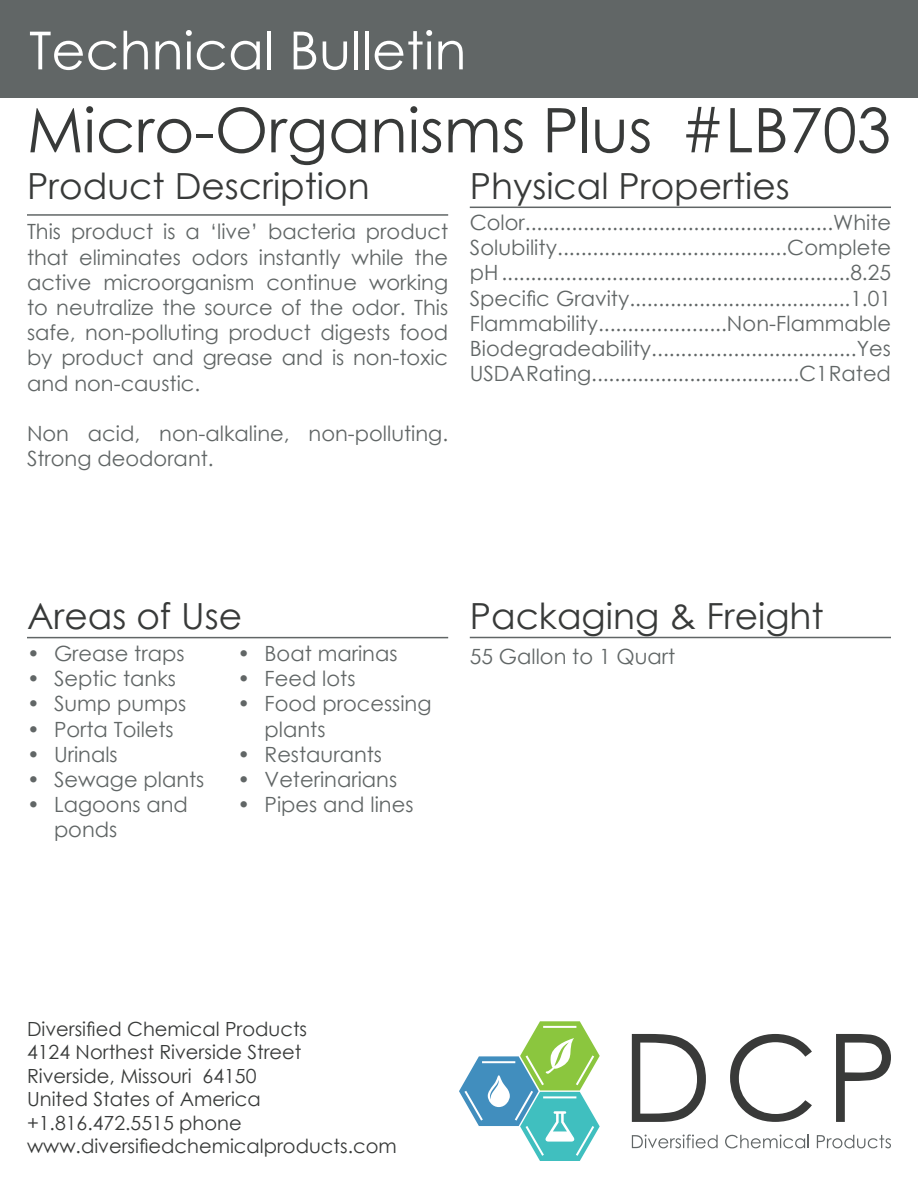
<style>
.page{position:relative;width:918px;height:1188px;background:#fff}
.page>*{position:absolute;margin:0;border:0;box-sizing:border-box;transform-origin:0 0}
.t1{font:61.5px "Century Gothic";color:#383a39}
.t2{font:52.5px "Century Gothic";color:#fff}
.t3{font:36px "Century Gothic";color:#383a39}
.t4{font:21px/25.2px "Century Gothic";color:#616666}
.t5{font:19.5px "Century Gothic";color:#383a39}
</style>
<div class="page">
<svg style="left:836px;top:1034px;width:55px;height:88px"></svg>
<svg style="left:730px;top:1034px;width:82px;height:88px"></svg>
<svg style="left:632px;top:1034px;width:74px;height:88px"></svg>
<svg style="left:632px;top:1135px;width:86px;height:13px"></svg>
<svg style="left:725px;top:1135px;width:84px;height:13px"></svg>
<svg style="left:817px;top:1135px;width:74px;height:13px"></svg>
<svg style="left:459px;top:1021px;width:141px;height:140px"></svg>
<div style="left:0;top:0;width:918px;height:97px;background:#616666"></div>
<hr style="left:27px;top:214px;width:421px;height:2px;background:#616666">
<hr style="left:27px;top:637px;width:421px;height:1px;background:#616666">
<hr style="left:470px;top:207px;width:421px;height:1px;background:#616666">
<hr style="left:470px;top:637px;width:421px;height:1px;background:#616666">
<p class="t2" style="left:29px;top:14px;width:439px">Technical Bulletin</p>
<p class="t1" style="left:27px;top:87px;width:627px">Micro-Organisms Plus</p>
<p class="t1" style="left:681px;top:87px;width:212px">#LB703</p>
<p class="t3" style="left:27px;top:160px;width:344px">Product Description</p>
<p class="t4" style="left:27px;top:219px;width:423px;text-align:justify">This product is a ‘live’ bacteria product that eliminates odors instantly while the active microorganism continue working to neutralize the source of the odor. This safe, non-polluting product digests food by product and grease and is non-toxic and non-caustic.</p>
<p class="t4" style="left:27px;top:421px;width:423px">Non acid, non-alkaline, non-polluting.<br>Strong deodorant.</p>
<p class="t3" style="left:470px;top:160px;width:322px">Physical Properties</p>
<p class="t4" style="left:470px;top:209px;width:423px">Color.....................................................White<br>Solubility.......................................Complete</p>
<p class="t4" style="left:470px;top:260px;width:423px">pH ............................................................8.25<br>Specific Gravity......................................1.01</p>
<p class="t4" style="left:470px;top:310px;width:423px">Flammability......................Non-Flammable</p>
<p class="t4" style="left:470px;top:335px;width:423px">Biodegradeability...................................Yes<br>USDARating....................................C1Rated</p>
<p class="t3" style="left:27px;top:591px;width:217px">Areas of Use</p>
<p class="t4" style="left:27px;top:640px;width:159px">• Grease traps</p>
<p class="t4" style="left:27px;top:666px;width:151px">• Septic tanks</p>
<p class="t4" style="left:27px;top:691px;width:161px">• Sump pumps</p>
<p class="t4" style="left:27px;top:716px;width:148px">• Porta Toilets</p>
<p class="t4" style="left:27px;top:741px;width:92px">• Urinals</p>
<p class="t4" style="left:27px;top:766px;width:179px">• Sewage plants</p>
<p class="t4" style="left:54px;top:792px;width:136px;text-indent:-27px">• Lagoons and ponds</p>
<p class="t3" style="left:470px;top:591px;width:355px">Packaging &amp; Freight</p>
<p class="t4" style="left:238px;top:640px;width:161px">• Boat marinas</p>
<p class="t4" style="left:470px;top:644px;width:207px">55 Gallon to 1 Quart</p>
<p class="t4" style="left:238px;top:666px;width:119px">• Feed lots</p>
<p class="t4" style="left:265px;top:691px;width:168px;text-indent:-27px">• Food processing plants</p>
<p class="t4" style="left:238px;top:741px;width:146px">• Restaurants</p>
<p class="t4" style="left:238px;top:766px;width:161px">• Veterinarians</p>
<p class="t4" style="left:238px;top:792px;width:177px">• Pipes and lines</p>
<p class="t5" style="left:27px;top:1015px;width:282px">Diversified Chemical Products</p>
<p class="t5" style="left:27px;top:1039px;width:276px">4124 Northest Riverside Street</p>
<p class="t5" style="left:27px;top:1062px;width:231px">Riverside, Missouri 64150</p>
<p class="t5" style="left:27px;top:1085px;width:235px">United States of America</p>
<p class="t5" style="left:27px;top:1109px;width:216px">+1.816.472.5515 phone</p>
<p class="t5" style="left:27px;top:1132px;width:371px">www.diversifiedchemicalproducts.com</p>
</div>
